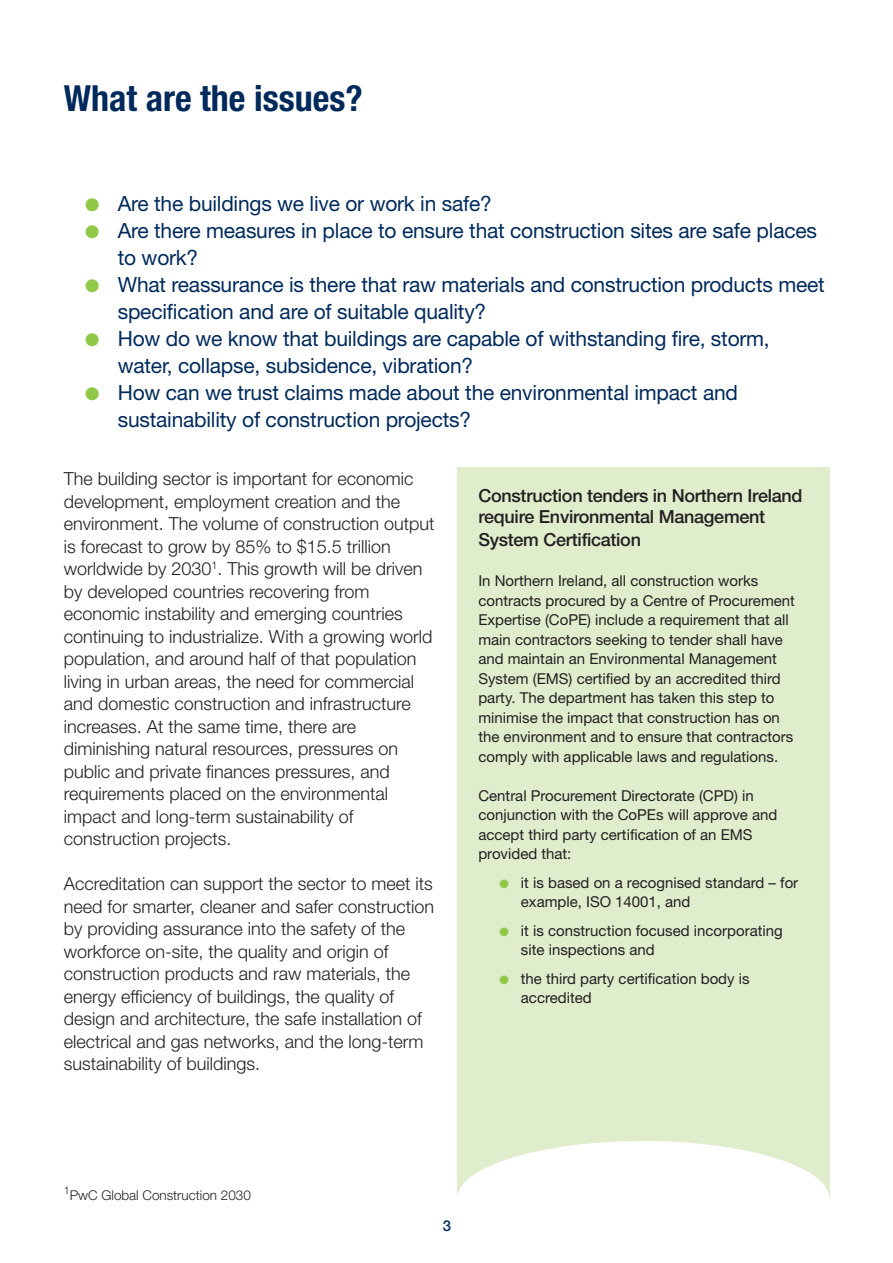
<style>
.page{position:relative;width:893px;height:1263px;background:#fff}
.page>*{position:absolute;margin:0;border:0;box-sizing:border-box;transform-origin:0 0}
.t1{font:700 condensed 36px "Helvetica Neue";color:#002a5b}
.t2{font:21px/27px "Helvetica Neue";letter-spacing:-.01em;color:#002a5b}
.t3{font:300 18px/22.5px "Helvetica Neue";color:#231f20}
.t4{font:500 18px/21.8px "Helvetica Neue";letter-spacing:-.015em;color:#231f20}
.t5{font:15px/19.5px "Helvetica Neue";color:#231f20}
.t6{font:500 15px "Helvetica Neue";color:#002e5e}
.t7{font:300 13.5px "Helvetica Neue";color:#231f20}
.s1{color:#90c848}
</style>
<div class="page">
<div style="left:457px;top:468px;width:372px;height:731px;background:#dfedcd"></div>
<div style="left:457px;top:1141px;width:372px;height:115px;background:#fff;border-radius:50%"></div>
<h1 class="t1" style="left:64px;top:85px;width:300px">What are the issues?</h1>
<p class="t2" style="left:85px;top:192px;width:408px"><span class="s1">●</span> Are the buildings we live or work in safe?</p>
<p class="t2" style="left:118px;top:219px;width:701px;text-indent:-33px"><span class="s1">●</span> Are there measures in place to ensure that construction sites are safe places to work?</p>
<p class="t2" style="left:118px;top:273px;width:708px;text-indent:-33px"><span class="s1">●</span> What reassurance is there that raw materials and construction products meet specification and are of suitable quality?</p>
<p class="t2" style="left:118px;top:327px;width:653px;text-indent:-33px"><span class="s1">●</span> How do we know that buildings are capable of withstanding fire, storm, water, collapse, subsidence, vibration?</p>
<p class="t2" style="left:118px;top:381px;width:622px;text-indent:-33px"><span class="s1">●</span> How can we trust claims made about the environmental impact and sustainability of construction projects?</p>
<p class="t3" style="left:64px;top:467px;width:372px">The building sector is important for economic development, employment creation and the environment. The volume of construction output is forecast to grow by 85% to $15.5 trillion worldwide by 2030<sup>1</sup>. This growth will be driven by developed countries recovering from economic instability and emerging countries continuing to industrialize. With a growing world population, and around half of that population living in urban areas, the need for commercial and domestic construction and infrastructure increases. At the same time, there are diminishing natural resources, pressures on public and private finances pressures, and requirements placed on the environmental impact and long-term sustainability of construction projects.</p>
<p class="t3" style="left:64px;top:872px;width:372px">Accreditation can support the sector to meet its need for smarter, cleaner and safer construction by providing assurance into the safety of the workforce on-site, the quality and origin of construction products and raw materials, the energy efficiency of buildings, the quality of design and architecture, the safe installation of electrical and gas networks, and the long-term sustainability of buildings.</p>
<p class="t4" style="left:478px;top:487px;width:326px">Construction tenders in Northern Ireland require Environmental Management<br>System Certification</p>
<p class="t5" style="left:478px;top:573px;width:318px">In Northern Ireland, all construction works contracts procured by a Centre of Procurement Expertise (CoPE) include a requirement that all main contractors seeking to tender shall have and maintain an Environmental Management System (EMS) certified by an accredited third party. The department has taken this step to minimise the impact that construction has on the environment and to ensure that contractors comply with applicable laws and regulations.</p>
<p class="t5" style="left:478px;top:787px;width:300px">Central Procurement Directorate (CPD) in conjunction with the CoPEs will approve and accept third party certification of an EMS provided that:</p>
<p class="t5" style="left:521px;top:874px;width:279px;text-indent:-21px"><span class="s1">●</span> it is based on a recognised standard – for example, ISO 14001, and</p>
<p class="t5" style="left:521px;top:922px;width:263px;text-indent:-21px"><span class="s1">●</span> it is construction focused incorporating site inspections and</p>
<p class="t5" style="left:521px;top:970px;width:230px;text-indent:-21px"><span class="s1">●</span> the third party certification body is accredited</p>
<p class="t7" style="left:64px;top:1186px;width:189px"><sup>1</sup>PwC Global Construction 2030</p>
<p class="t6" style="left:443px;top:1220px;width:10px">3</p>
</div>
